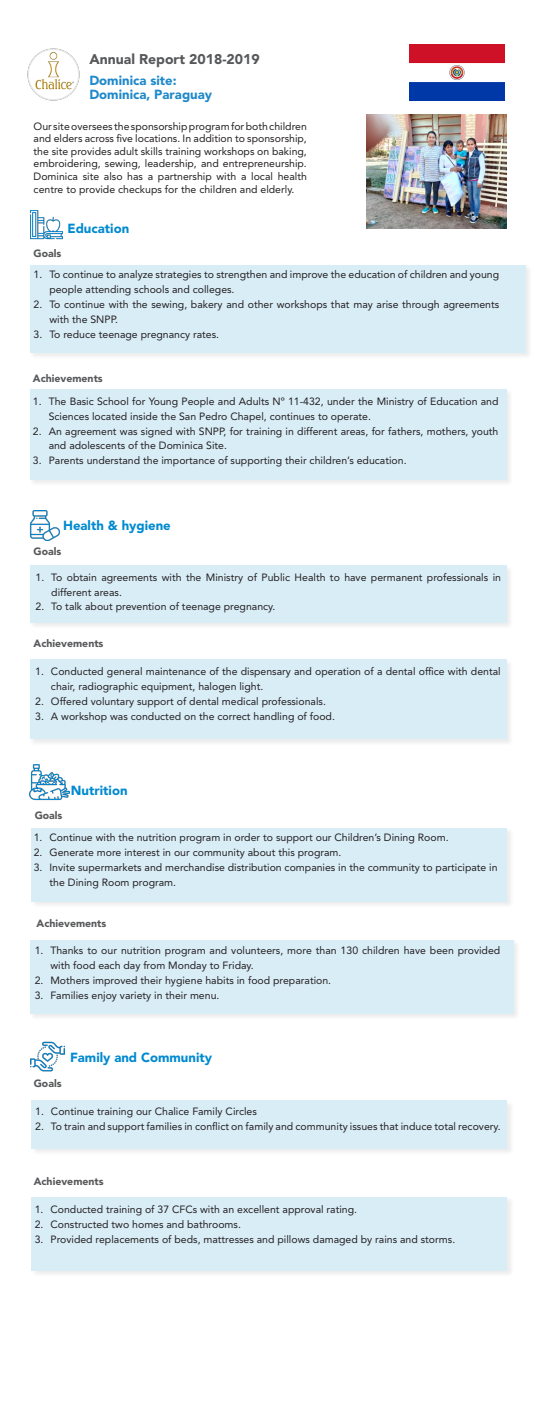
<style>
.page{position:relative;width:536px;height:1418px;background:#fff}
.page>*{position:absolute;margin:0;border:0;box-sizing:border-box;transform-origin:0 0}
.t1{font:900 14px "Avenir LT Std";color:#57585a}
.t2{font:900 13.12px "Avenir LT Std";color:#008ad0}
.t3{font:900 13.12px "Avenir LT Std";color:#1f89ca}
.t4{font:10.5px/14.9px "Avenir LT Std";color:#231f20}
.t5{font:900 10.5px "Avenir LT Std";color:#57585a}
</style>
<div class="page">
<div style="left:30px;top:264px;width:502px;height:95px;background:#231f20;opacity:.58"></div>
<div style="left:30px;top:265px;width:495px;height:87px;background:#d9edf7"></div>
<div style="left:29px;top:388px;width:484px;height:98px;background:#231f20;opacity:.58"></div>
<div style="left:30px;top:389px;width:476px;height:90px;background:#d9edf7"></div>
<img style="left:27px;top:48px;width:53px;height:53px">
<div style="left:30px;top:565px;width:483px;height:64px;background:#f3f3f3"></div>
<div style="left:30px;top:566px;width:476px;height:57px;background:#d9edf7"></div>
<div style="left:30px;top:659px;width:483px;height:87px;background:#f2f2f3"></div>
<div style="left:30px;top:659px;width:476px;height:80px;background:#d9edf7"></div>
<div style="left:31px;top:827px;width:482px;height:81px;background:#231f20;opacity:.58"></div>
<div style="left:32px;top:828px;width:474px;height:73px;background:#d9edf7"></div>
<div style="left:29px;top:939px;width:491px;height:82px;background:#f2f2f7"></div>
<div style="left:30px;top:940px;width:483px;height:74px;background:#d9edf7"></div>
<div style="left:31px;top:1100px;width:483px;height:56px;background:#f2f2f2"></div>
<div style="left:32px;top:1100px;width:475px;height:49px;background:#d9edf7"></div>
<div style="left:31px;top:1196px;width:483px;height:81px;background:#231f20;opacity:.58"></div>
<div style="left:32px;top:1197px;width:475px;height:73px;background:#d9edf7"></div>
<img style="left:30px;top:210px;width:32px;height:30px">
<img style="left:30px;top:510px;width:30px;height:30px">
<img style="left:30px;top:764px;width:39px;height:37px">
<img style="left:30px;top:1041px;width:34px;height:31px">
<img style="left:410px;top:44px;width:94px;height:57px">
<img style="left:366px;top:114px;width:140px;height:114px">
<p class="t1" style="left:89px;top:51px;width:172px">Annual Report 2018-2019</p>
<p class="t3" style="left:89px;top:72px;width:89px">Dominica site:</p>
<p class="t3" style="left:89px;top:87px;width:124px">Dominica, Paraguay</p>
<p class="t4" style="left:34px;top:120px;width:275px;line-height:12.6px;text-align:justify">Our site oversees the sponsorship program for both children and elders across five locations. In addition to sponsorship, the site provides adult skills training workshops on baking, embroidering, sewing, leadership, and entrepreneurship.<br>Dominica site also has a partnership with a local health centre to provide checkups for the children and elderly.</p>
<p class="t2" style="left:67px;top:221px;width:63px">Education</p>
<p class="t5" style="left:34px;top:247px;width:29px">Goals</p>
<p class="t4" style="left:49px;top:267px;width:451px;text-indent:-16px">1. To continue to analyze strategies to strengthen and improve the education of children and young people attending schools and colleges.</p>
<p class="t4" style="left:49px;top:297px;width:451px;text-indent:-16px">2. To continue with the sewing, bakery and other workshops that may arise through agreements with the SNPP.</p>
<p class="t4" style="left:34px;top:327px;width:187px">3. To reduce teenage pregnancy rates.</p>
<p class="t5" style="left:33px;top:372px;width:71px">Achievements</p>
<p class="t4" style="left:49px;top:394px;width:451px;text-indent:-16px">1. The Basic School for Young People and Adults Nº 11-432, under the Ministry of Education and<br>Sciences located inside the San Pedro Chapel, continues to operate.</p>
<p class="t4" style="left:49px;top:423px;width:451px;text-indent:-16px">2. An agreement was signed with SNPP, for training in different areas, for fathers, mothers, youth and adolescents of the Dominica Site.</p>
<p class="t4" style="left:33px;top:453px;width:375px">3. Parents understand the importance of supporting their children’s education.</p>
<p class="t2" style="left:63px;top:518px;width:109px">Health &amp; hygiene</p>
<p class="t5" style="left:34px;top:545px;width:29px">Goals</p>
<p class="t4" style="left:51px;top:569px;width:451px;text-indent:-16px">1. To obtain agreements with the Ministry of Public Health to have permanent professionals in different areas.</p>
<p class="t4" style="left:35px;top:599px;width:241px">2. To talk about prevention of teenage pregnancy.</p>
<p class="t5" style="left:34px;top:637px;width:71px">Achievements</p>
<p class="t4" style="left:51px;top:664px;width:451px;text-indent:-16px">1. Conducted general maintenance of the dispensary and operation of a dental office with dental chair, radiographic equipment, halogen light.</p>
<p class="t4" style="left:35px;top:694px;width:292px">2. Offered voluntary support of dental medical professionals.</p>
<p class="t4" style="left:35px;top:709px;width:301px">3. A workshop was conducted on the correct handling of food.</p>
<p class="t5" style="left:35px;top:809px;width:29px">Goals</p>
<p class="t2" style="left:71px;top:782px;width:58px">Nutrition</p>
<p class="t4" style="left:34px;top:830px;width:416px">1. Continue with the nutrition program in order to support our Children’s Dining Room.</p>
<p class="t4" style="left:34px;top:845px;width:309px">2. Generate more interest in our community about this program.</p>
<p class="t4" style="left:50px;top:859px;width:449px;text-indent:-16px">3. Invite supermarkets and merchandise distribution companies in the community to participate in the Dining Room program.</p>
<p class="t5" style="left:37px;top:917px;width:71px">Achievements</p>
<p class="t4" style="left:50px;top:943px;width:451px;text-indent:-16px">1. Thanks to our nutrition program and volunteers, more than 130 children have been provided with food each day from Monday to Friday.</p>
<p class="t4" style="left:35px;top:973px;width:298px">2. Mothers improved their hygiene habits in food preparation.</p>
<p class="t4" style="left:35px;top:988px;width:186px">3. Families enjoy variety in their menu.</p>
<p class="t5" style="left:34px;top:1077px;width:29px">Goals</p>
<p class="t2" style="left:70px;top:1049px;width:143px">Family and Community</p>
<p class="t4" style="left:35px;top:1103px;width:223px">1. Continue training our Chalice Family Circles</p>
<p class="t4" style="left:35px;top:1118px;width:467px">2. To train and support families in conflict on family and community issues that induce total recovery.</p>
<p class="t5" style="left:34px;top:1175px;width:71px">Achievements</p>
<p class="t4" style="left:35px;top:1201px;width:324px">1. Conducted training of 37 CFCs with an excellent approval rating.</p>
<p class="t4" style="left:35px;top:1216px;width:208px">2. Constructed two homes and bathrooms.</p>
<p class="t4" style="left:35px;top:1231px;width:422px">3. Provided replacements of beds, mattresses and pillows damaged by rains and storms.</p>
</div>
